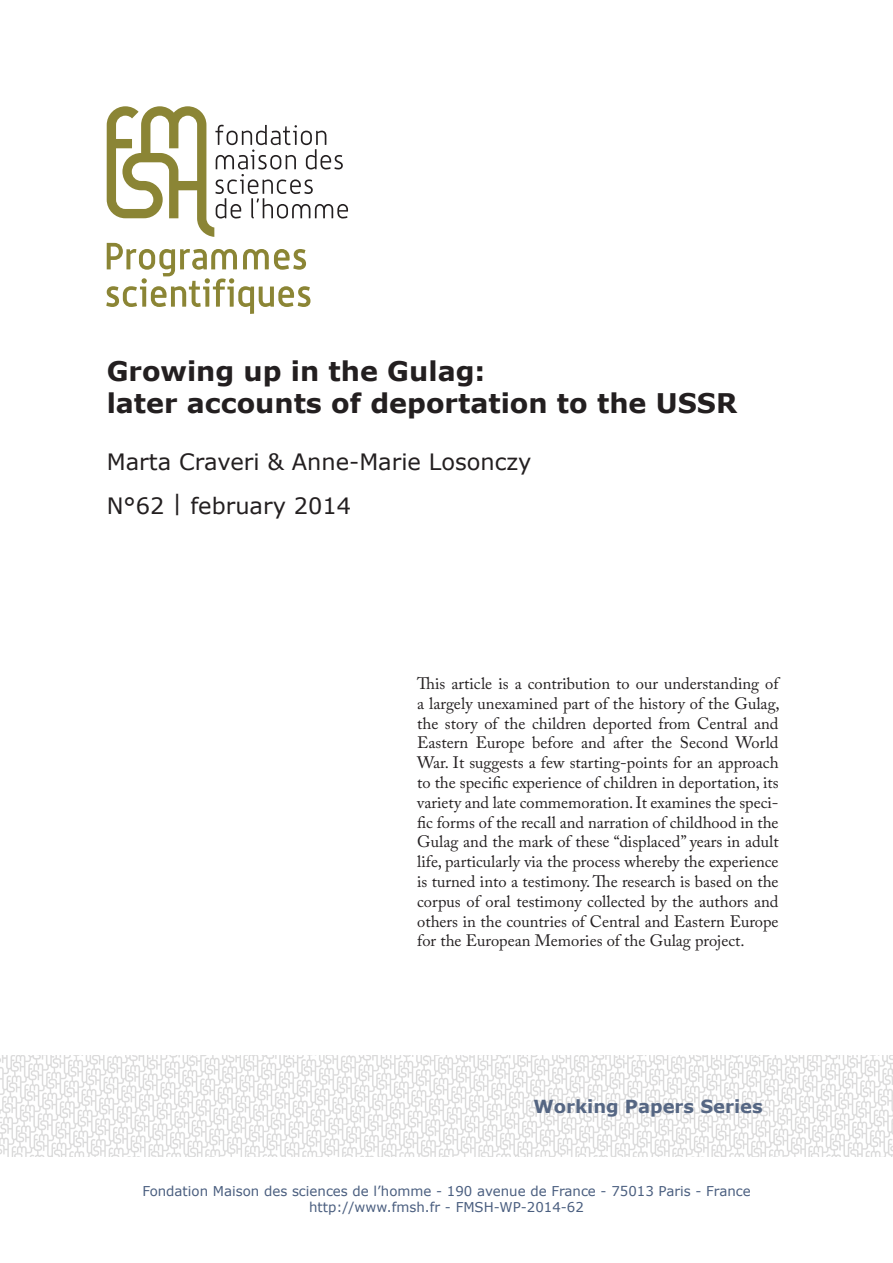
<style>
.page{position:relative;width:893px;height:1263px;background:#fff}
.page>*{position:absolute;margin:0;border:0;box-sizing:border-box;transform-origin:0 0}
.t1{font:700 27px/32.4px "Verdana";color:#231f20}
.t2{font:22.5px/44px "Verdana";color:#231f20}
.t3{font:700 18px "Verdana";color:#556683}
.t4{font:16.5px/19.8px "Adobe Caslon Pro";color:#231f20}
.t5{font:13.5px/16.2px "Verdana";color:#4a5e7f;text-align:center}
</style>
<div class="page">
<img style="left:0;top:1056px;width:893px;height:101px">
<svg style="left:107px;top:106px;width:241px;height:131px"></svg>
<svg style="left:106px;top:243px;width:204px;height:71px"></svg>
<h1 class="t1" style="left:107px;top:357px;width:632px">Growing up in the Gulag:<br>later accounts of deportation to the USSR</h1>
<h2 class="t2" style="left:107px;top:442px;width:426px">Marta Craveri &amp; Anne-Marie Losonczy<br>N°62 | february 2014</h2>
<p class="t4" style="left:417px;top:675px;width:365px">his article is a contribution to our understanding of a largely unexamined part of the history of the Gulag, the story of the children deported from Central and Eastern Europe before and after the Second World War. It suggests a few starting-points for an approach to the speciic experience of children in deportation, its variety and late commemoration. It examines the speci&shy;ic forms of the recall and narration of childhood in the Gulag and the mark of these “displaced” years in adult life, particularly via the process whereby the experience is turned into a testimony. he research is based on the corpus of oral testimony collected by the authors and others in the countries of Central and Eastern Europe for the European Memories of the Gulag project.</p>
<p class="t3" style="left:533px;top:1098px;width:231px">Working Papers Series</p>
<p class="t5" style="left:142px;top:1184px;width:610px">Fondation Maison des sciences de l’homme - 190 avenue de France - 75013 Paris - France http://www.fmsh.fr - FMSH-WP-2014-62</p>
</div>
